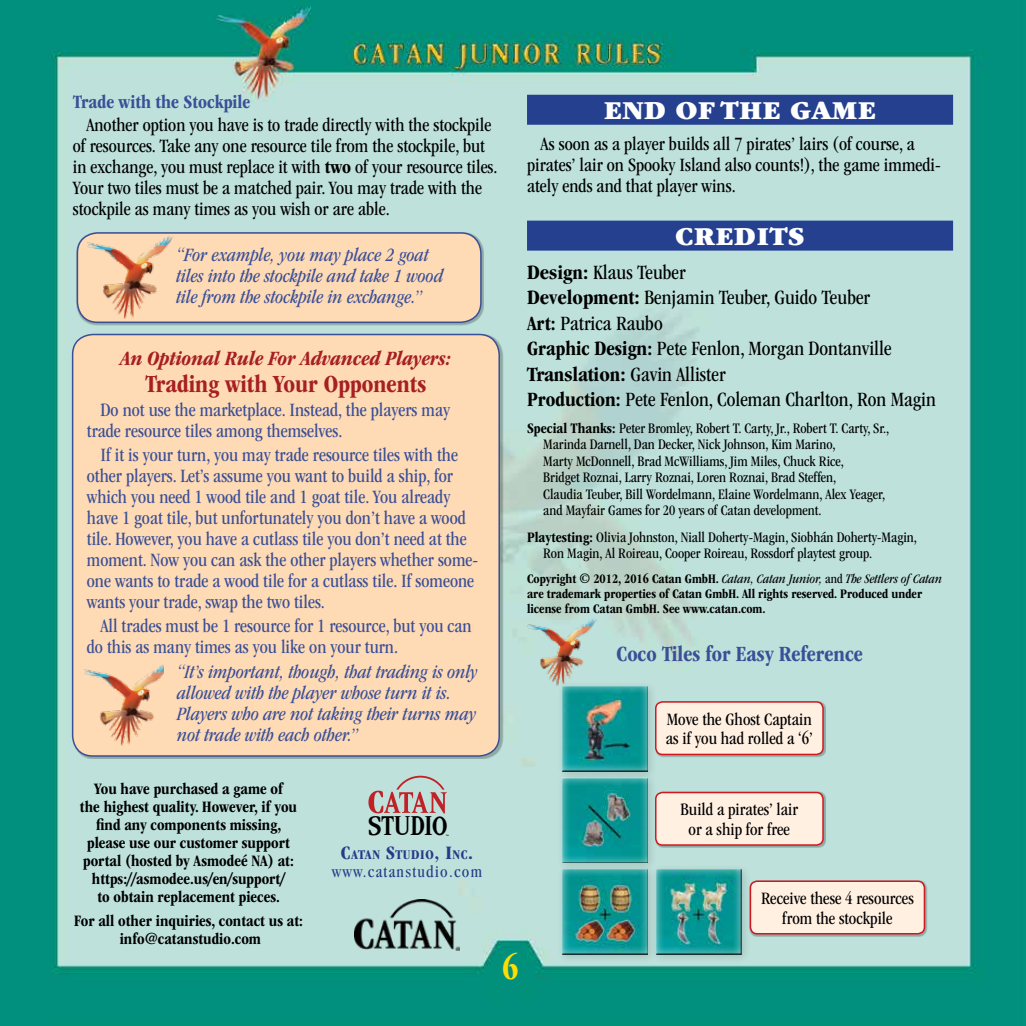
<style>
.page{position:relative;width:1026px;height:1026px;background:#fff}
.page>*{position:absolute;margin:0;border:0;box-sizing:border-box;transform-origin:0 0}
.t1{font:700 condensed 36px "ITC Garamond Std";color:#fd0}
.t2{font:29.7px "Catan";color:#000;scale:.95 1}
.t3{font:900 27px "Garamond";letter-spacing:.01em;color:#fff}
.t4{font:700 condensed 25.5px "ITC Garamond Std";color:#a61f23}
.t5{font:700 condensed 22.5px "ITC Garamond Std";color:#3a4f96}
.t6{font:condensed 21px/25.5px "ITC Garamond Std";color:#000}
.t7{font:italic 700 condensed 21px "ITC Garamond Std";color:#a61f23}
.t8{font:condensed 19.5px/21px "ITC Garamond Std";color:#3a4f96}
.t9{font:condensed 19.5px/21px "ITC Garamond Std";color:#000}
.t10{font:italic condensed 19.5px/21px "ITC Garamond Std";color:#3a4f96}
.t11{font:700 condensed 19.5px "ITC Garamond Std";color:#3a4f96}
.t12{font:condensed 18px/19.5px "ITC Garamond Std";color:#000;text-align:center}
.t13{font:condensed 17.1px "Garamond";letter-spacing:.075em;color:#233c89}
.t14{font:700 condensed 16.5px/18px "ITC Garamond Std";color:#000;text-align:center}
.t15{font:condensed 15px/16.5px "ITC Garamond Std";color:#000}
.t16{font:700 condensed 13.8px "Garamond";letter-spacing:.045em;color:#233c89}
.t17{font:700 condensed 13.5px/15px "ITC Garamond Std";color:#000}
.t18{font:4.95px "Myriad Pro";color:#000}
.s1{font-weight:700}
.s2{font-family:"Garamond";font-weight:700}
.s3{font-weight:400;font-style:italic}
.s4{font-weight:400}
.s5{font-size:19.65px}
</style>
<div class="page">
<hr style="left:0;top:0;width:2px;height:1026px;background:#00907c">
<img style="left:2px;top:0;width:1024px;height:1026px">
<div style="left:527px;top:95px;width:426px;height:30px;background:#25408f"></div>
<div style="left:76px;top:232px;width:408px;height:93px;background:#000;opacity:.25"></div>
<div style="left:77px;top:233px;width:404px;height:89px;background:#fedab5;border-radius:20px"></div>
<div style="left:77px;top:232px;width:405px;height:91px;border:2px solid #3a4f96;border-radius:20px"></div>
<img style="left:88px;top:235px;width:86px;height:84px">
<div style="left:73px;top:335px;width:426px;height:421px;background:#fedab5;border-radius:20px"></div>
<div style="left:72px;top:334px;width:428px;height:423px;border:2px solid #3a4f96;border-radius:20px"></div>
<img style="left:84px;top:664px;width:80px;height:82px">
<div style="left:557px;top:681px;width:101px;height:101px;background:#b9dbd5"></div>
<div style="left:562px;top:686px;width:87px;height:86px;background:#000;opacity:.75"></div>
<div style="left:650px;top:864px;width:102px;height:101px;background:#000;opacity:.15"></div>
<div style="left:655px;top:869px;width:87px;height:86px;background:#000;opacity:.75"></div>
<div style="left:557px;top:864px;width:101px;height:101px;background:#b6d7d1"></div>
<div style="left:562px;top:869px;width:87px;height:86px;background:#000;opacity:.75"></div>
<div style="left:557px;top:772px;width:101px;height:101px;background:#000;opacity:.15"></div>
<div style="left:562px;top:777px;width:87px;height:87px;background:#000;opacity:.75"></div>
<div style="left:655px;top:701px;width:171px;height:57px;background:#000;opacity:.25"></div>
<div style="left:656px;top:702px;width:167px;height:52px;background:#fff0e2;border-radius:7px"></div>
<div style="left:655px;top:701px;width:169px;height:54px;border:2px solid #d0181f;border-radius:7px"></div>
<div style="left:655px;top:792px;width:171px;height:56px;background:#000;opacity:.25"></div>
<div style="left:656px;top:793px;width:167px;height:52px;background:#fff0e2;border-radius:7px"></div>
<div style="left:655px;top:792px;width:169px;height:54px;border:2px solid #d0181f;border-radius:7px"></div>
<div style="left:750px;top:880px;width:178px;height:57px;background:#000;opacity:.25"></div>
<div style="left:750px;top:881px;width:174px;height:53px;background:#fff0e2;border-radius:7px"></div>
<div style="left:750px;top:880px;width:175px;height:54px;border:2px solid #d0181f;border-radius:7px"></div>
<div style="left:527px;top:221px;width:426px;height:30px;background:#25408f"></div>
<img style="left:354px;top:900px;width:106px;height:51px">
<svg style="left:368px;top:776px;width:79px;height:37px;background:#beaeab"></svg>
<img style="left:527px;top:619px;width:69px;height:67px">
<p class="t11" style="left:73px;top:91px;width:179px">Trade with the Stockpile</p>
<p class="t9" style="left:73px;top:115px;width:426px;text-indent:13px">Another option you have is to trade directly with the stockpile of resources. Take any one resource tile from the stockpile, but in exchange, you must replace it with <span class="s1">two</span> of your resource tiles.<br>Your two tiles must be a matched pair. You may trade with the stockpile as many times as you wish or are able.</p>
<p class="t10" style="left:177px;top:244px;width:268px">“For example, you may place 2 goat tiles into the stockpile and take 1 wood tile from the stockpile in exchange.”</p>
<p class="t7" style="left:120px;top:346px;width:332px">An Optional Rule For Advanced Players:</p>
<h3 class="t4" style="left:145px;top:369px;width:283px">Trading with Your Opponents</h3>
<p class="t8" style="left:87px;top:399px;width:365px;text-indent:13px">Do not use the marketplace. Instead, the players may trade resource tiles among themselves.</p>
<p class="t8" style="left:87px;top:444px;width:393px;text-indent:13px">If it is your turn, you may trade resource tiles with the other players. Let’s assume you want to build a ship, for which you need 1 wood tile and 1 goat tile. You already have 1 goat tile, but unfortunately you don’t have a wood tile. However, you have a cutlass tile you don’t need at the moment. Now you can ask the other players whether some&shy;one wants to trade a wood tile for a cutlass tile. If someone wants your trade, swap the two tiles.</p>
<p class="t8" style="left:87px;top:616px;width:386px;text-indent:13px">All trades must be 1 resource for 1 resource, but you can do this as many times as you like on your turn.</p>
<p class="t10" style="left:177px;top:661px;width:302px">“It’s important, though, that trading is only allowed with the player whose turn it is.<br>Players who are not taking their turns may not trade with each other.”</p>
<h3 class="t3" style="left:604px;top:96px;width:274px">END OF THE GAME</h3>
<p class="t9" style="left:527px;top:133px;width:415px;text-indent:13px">As soon as a player builds all 7 pirates’ lairs (of course, a pirates’ lair on Spooky Island also counts!), the game immedi&shy;ately ends and that player wins.</p>
<h3 class="t3" style="left:675px;top:222px;width:131px">CREDITS</h3>
<p class="t6" style="left:527px;top:260px;width:410px"><span class="s2">Design:</span> Klaus Teuber<br><span class="s2">Development:</span> Benjamin Teuber, Guido Teuber<br><span class="s1">Art:</span> Patrica Raubo<br><span class="s1">Graphic Design:</span> Pete Fenlon, Morgan Dontanville <span class="s2">Translation:</span> Gavin Allister<br><span class="s1">Production:</span> Pete Fenlon, Coleman Charlton, Ron Magin</p>
<p class="t15" style="left:543px;top:420px;width:348px;text-indent:-16px"><span class="s1">Special Thanks:</span> Peter Bromley, Robert T. Carty, Jr., Robert T. Carty, Sr., Marinda Darnell, Dan Decker, Nick Johnson, Kim Marino,<br>Marty McDonnell, Brad McWilliams, Jim Miles, Chuck Rice,<br>Bridget Roznai, Larry Roznai, Loren Roznai, Brad Steffen,<br>Claudia Teuber, Bill Wordelmann, Elaine Wordelmann, Alex Yeager, and Mayfair Games for 20 years of Catan development.</p>
<p class="t15" style="left:543px;top:529px;width:375px;text-indent:-16px"><span class="s1">Playtesting:</span> Olivia Johnston, Niall Doherty-Magin, Siobhán Doherty-Magin,<br>Ron Magin, Al Roireau, Cooper Roireau, Rossdorf playtest group.</p>
<p class="t17" style="left:527px;top:572px;width:417px">Copyright © 2012, 2016 Catan GmbH. <span class="s3">Catan, Catan Junior,</span> <span class="s4">and</span> <span class="s3">The Settlers of Catan </span>are trademark properties of Catan GmbH. All rights reserved. Produced under license from Catan GmbH. See www.catan.com.</p>
<p class="t5" style="left:617px;top:641px;width:248px">Coco Tiles for Easy Reference</p>
<p class="t12" style="left:666px;top:709px;width:149px;text-align:left">Move the Ghost Captain as if you had rolled a ‘6’</p>
<p class="t14" style="left:80px;top:779px;width:219px">You have purchased a game of<br>the highest quality. However, if you find any components missing, please use our customer support portal (hosted by Asmodeé NA) at: https://asmodee.us/en/support/<br>to obtain replacement pieces.</p>
<p class="t14" style="left:74px;top:912px;width:230px">For all other inquiries, contact us at: info@catanstudio.com</p>
<h2 class="t2" style="left:368px;top:810px;width:84px">Studio</h2>
<p class="t18" style="left:446px;top:833px;width:5px">™</p>
<p class="t16" style="left:341px;top:847px;width:134px"><span class="s5">C</span>ATAN <span class="s5">S</span>TUDIO<span class="s5">, I</span>NC<span class="s5">.</span></p>
<p class="t13" style="left:332px;top:862px;width:152px">www.catanstudio.com</p>
<h1 class="t1" style="left:502px;top:947px;width:18px">6</h1>
<p class="t12" style="left:681px;top:800px;width:119px">Build a pirates’ lair or a ship for free</p>
<p class="t12" style="left:761px;top:889px;width:154px">Receive these 4 resources from the stockpile</p>
</div>
